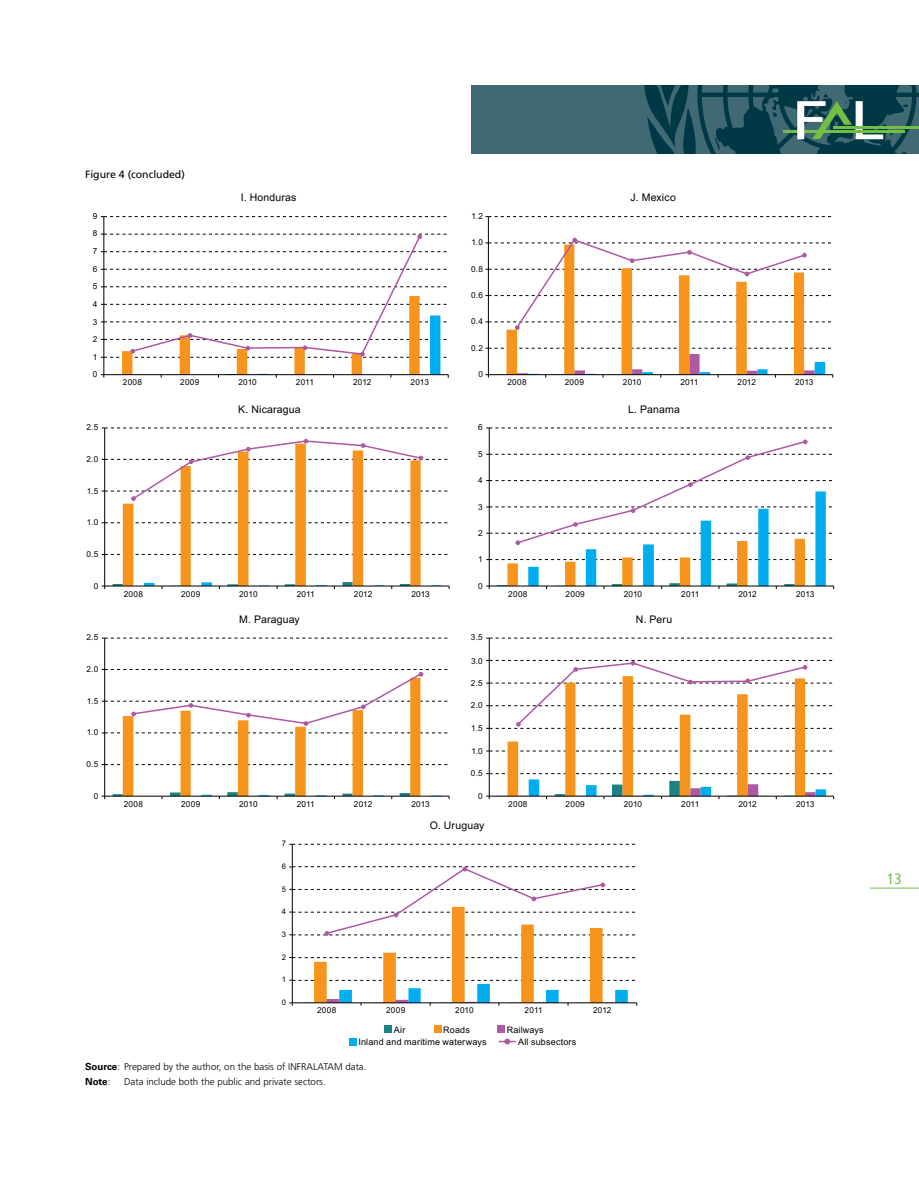
<style>
.page{position:relative;width:919px;height:1183px;background:#fff}
.page>*{position:absolute;margin:0;border:0;box-sizing:border-box;transform-origin:0 0}
.t1{font:condensed 15px "Frutiger";color:#72bf44}
.t2{font:10.5px "Arial";letter-spacing:.015em;color:#000}
.t3{font:10.5px "Frutiger";color:#000}
.t4{font:300 9.75px "Frutiger";color:#000}
.t5{font:700 9.75px "Univers LT Std";color:#000}
.t6{font:9px "Arial";letter-spacing:.02em;color:#000}
.t7{font:8.25px/17.1px "Arial";letter-spacing:.025em;color:#000}
.t8{font:7.65px "Arial";color:#000}
.s1{font-family:"Univers LT Std";font-weight:700}
.s2{font-family:"Frutiger";font-weight:300}
</style>
<div class="page">
<hr style="left:103px;top:216px;width:1px;height:158px;background:#000">
<svg style="left:101px;top:216px;width:346px;height:1px"></svg>
<hr style="left:488px;top:216px;width:1px;height:158px;background:#000">
<svg style="left:485px;top:216px;width:347px;height:1px"></svg>
<svg style="left:101px;top:234px;width:348px;height:143px"></svg>
<svg style="left:485px;top:238px;width:348px;height:139px"></svg>
<hr style="left:104px;top:428px;width:1px;height:158px;background:#000">
<svg style="left:102px;top:427px;width:346px;height:1px"></svg>
<hr style="left:489px;top:428px;width:1px;height:158px;background:#000">
<svg style="left:486px;top:427px;width:346px;height:1px"></svg>
<svg style="left:486px;top:439px;width:348px;height:150px"></svg>
<svg style="left:102px;top:438px;width:347px;height:151px"></svg>
<hr style="left:104px;top:638px;width:1px;height:158px;background:#000">
<svg style="left:102px;top:637px;width:346px;height:1px"></svg>
<hr style="left:489px;top:638px;width:1px;height:158px;background:#000">
<svg style="left:486px;top:637px;width:347px;height:1px"></svg>
<svg style="left:486px;top:660px;width:348px;height:138px"></svg>
<svg style="left:102px;top:669px;width:347px;height:129px"></svg>
<hr style="left:292px;top:844px;width:1px;height:158px;background:#000">
<svg style="left:289px;top:843px;width:346px;height:1px"></svg>
<svg style="left:289px;top:866px;width:348px;height:139px"></svg>
<svg style="left:498px;top:1038px;width:17px;height:6px"></svg>
<div style="left:384px;top:1025px;width:7px;height:7px;background:#1b8385"></div>
<div style="left:434px;top:1025px;width:7px;height:7px;background:#f7941e"></div>
<div style="left:497px;top:1025px;width:7px;height:7px;background:#ae59a2"></div>
<div style="left:349px;top:1037px;width:7px;height:7px;background:#00aeef"></div>
<div style="left:471px;top:85px;width:447px;height:68px;background:#406974"></div>
<svg style="left:644px;top:85px;width:274px;height:68px"></svg>
<hr style="left:869px;top:887px;width:49px;height:1px;background:#72bf44">
<p class="t3" style="left:85px;top:168px;width:101px">Figure 4 (concluded)</p>
<p class="t7" style="left:93px;top:207px;width:6px">9</p>
<p class="t7" style="left:93px;top:242px;width:6px">7</p>
<p class="t7" style="left:93px;top:225px;width:6px">8</p>
<p class="t7" style="left:93px;top:260px;width:6px">6</p>
<p class="t7" style="left:93px;top:278px;width:6px">5</p>
<p class="t7" style="left:93px;top:296px;width:6px">4</p>
<p class="t7" style="left:93px;top:313px;width:6px">3<br>2</p>
<p class="t7" style="left:93px;top:348px;width:6px">1</p>
<p class="t7" style="left:93px;top:366px;width:6px">0</p>
<p class="t2" style="left:241px;top:190px;width:57px">I. Honduras</p>
<p class="t7" style="left:123px;top:374px;width:21px">2008</p>
<p class="t7" style="left:180px;top:374px;width:21px">2009</p>
<p class="t7" style="left:238px;top:374px;width:20px">2010</p>
<p class="t7" style="left:296px;top:374px;width:20px">2011</p>
<p class="t7" style="left:353px;top:374px;width:20px">2012</p>
<p class="t7" style="left:410px;top:374px;width:20px">2013</p>
<p class="t7" style="left:86px;top:418px;width:13px">2.5</p>
<p class="t7" style="left:86px;top:450px;width:13px">2.0</p>
<p class="t7" style="left:87px;top:482px;width:13px">1.5</p>
<p class="t7" style="left:87px;top:513px;width:13px">1.0</p>
<p class="t7" style="left:86px;top:545px;width:13px">0.5</p>
<p class="t7" style="left:94px;top:577px;width:6px">0</p>
<p class="t7" style="left:86px;top:628px;width:13px">2.5</p>
<p class="t7" style="left:86px;top:660px;width:13px">2.0</p>
<p class="t7" style="left:87px;top:692px;width:13px">1.5</p>
<p class="t7" style="left:87px;top:723px;width:13px">1.0</p>
<p class="t7" style="left:86px;top:755px;width:13px">0.5</p>
<p class="t7" style="left:94px;top:787px;width:6px">0</p>
<p class="t2" style="left:238px;top:402px;width:64px">K. Nicaragua</p>
<p class="t7" style="left:124px;top:585px;width:21px">2008</p>
<p class="t7" style="left:181px;top:585px;width:21px">2009</p>
<p class="t7" style="left:239px;top:585px;width:20px">2010</p>
<p class="t7" style="left:297px;top:585px;width:20px">2011</p>
<p class="t7" style="left:354px;top:585px;width:20px">2012</p>
<p class="t7" style="left:411px;top:585px;width:20px">2013</p>
<p class="t2" style="left:239px;top:612px;width:62px">M. Paraguay</p>
<p class="t7" style="left:124px;top:795px;width:21px">2008</p>
<p class="t7" style="left:181px;top:795px;width:21px">2009</p>
<p class="t7" style="left:239px;top:795px;width:20px">2010</p>
<p class="t7" style="left:297px;top:795px;width:20px">2011</p>
<p class="t7" style="left:354px;top:795px;width:20px">2012</p>
<p class="t7" style="left:411px;top:795px;width:20px">2013</p>
<p class="t7" style="left:471px;top:207px;width:13px">1.2</p>
<p class="t7" style="left:471px;top:234px;width:13px">1.0</p>
<p class="t7" style="left:471px;top:260px;width:13px">0.8</p>
<p class="t7" style="left:471px;top:286px;width:13px">0.6</p>
<p class="t7" style="left:471px;top:313px;width:13px">0.4</p>
<p class="t7" style="left:471px;top:339px;width:13px">0.2</p>
<p class="t7" style="left:478px;top:366px;width:6px">0</p>
<p class="t7" style="left:478px;top:418px;width:6px">6</p>
<p class="t7" style="left:478px;top:445px;width:6px">5</p>
<p class="t7" style="left:478px;top:471px;width:6px">4</p>
<p class="t7" style="left:478px;top:498px;width:6px">3</p>
<p class="t7" style="left:478px;top:524px;width:6px">2</p>
<p class="t7" style="left:478px;top:550px;width:6px">1</p>
<p class="t7" style="left:478px;top:577px;width:6px">0</p>
<p class="t7" style="left:471px;top:628px;width:13px">3.5</p>
<p class="t7" style="left:471px;top:652px;width:13px">3.0</p>
<p class="t7" style="left:471px;top:675px;width:13px">2.5</p>
<p class="t7" style="left:471px;top:696px;width:13px">2.0</p>
<p class="t7" style="left:471px;top:719px;width:13px">1.5</p>
<p class="t7" style="left:471px;top:742px;width:13px">1.0</p>
<p class="t7" style="left:471px;top:764px;width:13px">0.5</p>
<p class="t7" style="left:478px;top:787px;width:6px">0</p>
<p class="t8" style="left:282px;top:838px;width:6px">7</p>
<p class="t8" style="left:282px;top:861px;width:6px">6</p>
<p class="t8" style="left:282px;top:884px;width:6px">5</p>
<p class="t8" style="left:282px;top:906px;width:6px">4</p>
<p class="t8" style="left:282px;top:929px;width:6px">3</p>
<p class="t8" style="left:282px;top:952px;width:6px">2</p>
<p class="t8" style="left:282px;top:974px;width:6px">1</p>
<p class="t8" style="left:282px;top:996px;width:6px">0</p>
<p class="t6" style="left:441px;top:816px;width:28px">Roads</p>
<p class="t2" style="left:430px;top:818px;width:56px">O. Uruguay</p>
<p class="t2" style="left:630px;top:190px;width:47px">J. Mexico</p>
<p class="t7" style="left:507px;top:374px;width:21px">2008</p>
<p class="t7" style="left:564px;top:374px;width:21px">2009</p>
<p class="t7" style="left:622px;top:374px;width:20px">2010</p>
<p class="t7" style="left:680px;top:374px;width:20px">2011</p>
<p class="t7" style="left:737px;top:374px;width:20px">2012</p>
<p class="t7" style="left:795px;top:374px;width:20px">2013</p>
<p class="t2" style="left:628px;top:402px;width:53px">L. Panama</p>
<p class="t7" style="left:508px;top:585px;width:21px">2008</p>
<p class="t7" style="left:565px;top:585px;width:21px">2009</p>
<p class="t7" style="left:623px;top:585px;width:20px">2010</p>
<p class="t7" style="left:681px;top:585px;width:20px">2011</p>
<p class="t7" style="left:738px;top:585px;width:20px">2012</p>
<p class="t7" style="left:796px;top:585px;width:20px">2013</p>
<p class="t2" style="left:636px;top:612px;width:38px">N. Peru</p>
<p class="t7" style="left:508px;top:795px;width:21px">2008</p>
<p class="t7" style="left:565px;top:795px;width:21px">2009</p>
<p class="t7" style="left:623px;top:795px;width:20px">2010</p>
<p class="t7" style="left:681px;top:795px;width:20px">2011</p>
<p class="t7" style="left:738px;top:795px;width:20px">2012</p>
<p class="t7" style="left:796px;top:795px;width:20px">2013</p>
<p class="t7" style="left:317px;top:1001px;width:21px">2008</p>
<p class="t7" style="left:386px;top:1001px;width:21px">2009</p>
<p class="t7" style="left:455px;top:1001px;width:20px">2010</p>
<p class="t7" style="left:524px;top:1001px;width:20px">2011</p>
<p class="t7" style="left:593px;top:1001px;width:20px">2012</p>
<p class="t6" style="left:394px;top:1023px;width:13px">Air</p>
<p class="t6" style="left:443px;top:1023px;width:28px">Roads</p>
<p class="t6" style="left:506px;top:1023px;width:39px">Railways</p>
<p class="t6" style="left:358px;top:1035px;width:130px">Inland and maritime waterways</p>
<p class="t4" style="left:85px;top:1060px;width:283px"><span class="s1">Source</span>: Prepared by the author, on the basis of INFRALATAM data.</p>
<p class="t5" style="left:85px;top:1075px;width:27px">Note<span class="s2">:</span></p>
<p class="t4" style="left:124px;top:1075px;width:203px">Data include both the public and private sectors.</p>
<p class="t6" style="left:518px;top:1035px;width:60px">All subsectors</p>
<h1 class="t1" style="left:887px;top:869px;width:16px">13</h1>
</div>
